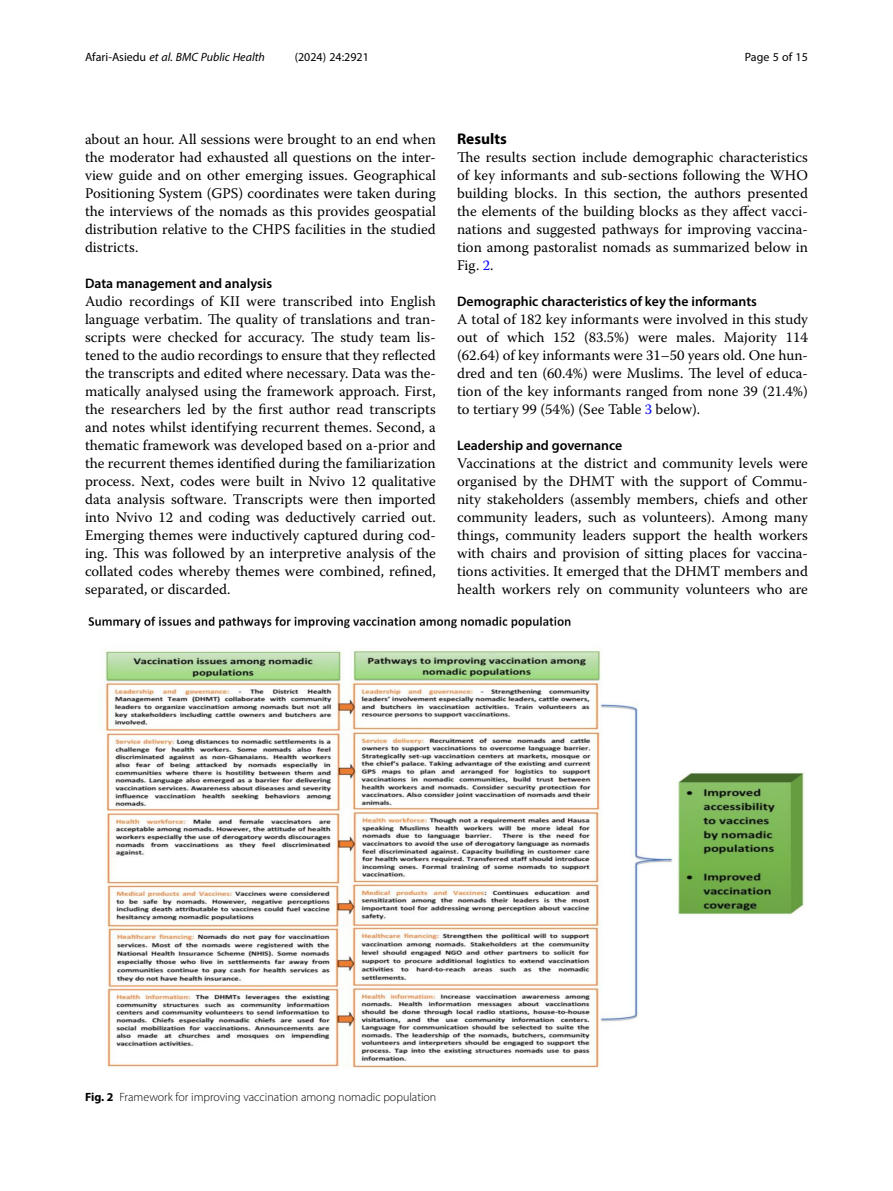
<style>
.page{position:relative;width:893px;height:1191px;background:#fff}
.page>*{position:absolute;margin:0;border:0;box-sizing:border-box;transform-origin:0 0}
.Head_1{font:700 15.45px "Myriad Pro";color:#000}
.Body_Text{font:14.7px/18px "Warnock Pro";color:#000;text-align:justify}
.Head_2{font:600 13.8px "Myriad Pro";color:#000}
.Figure_Caption{font:300 12px "Myriad Pro";color:#000}
.t1{font:italic 12px "Myriad Pro";color:#000}
.t2{font:12px "Myriad Pro";color:#000}
.s1{font-style:normal}
.s2{color:#00f}
.s3{font-weight:700}
</style>
<div class="page">
<img style="left:88px;top:616px;width:717px;height:452px">
<p class="t1" style="left:85px;top:50px;width:181px"><span class="s1">Afari-Asiedu</span> et al. BMC Public Health</p>
<p class="t2" style="left:295px;top:50px;width:76px">(2024) 24:2921</p>
<p class="t2" style="left:745px;top:50px;width:65px">Page 5 of 15</p>
<p class="Body_Text" style="left:85px;top:130px;width:352px">about an hour. All sessions were brought to an end when the moderator had exhausted all questions on the inter&shy;view guide and on other emerging issues. Geographical Positioning System (GPS) coordinates were taken during the interviews of the nomads as this provides geospatial distribution relative to the CHPS facilities in the studied districts.</p>
<p class="Head_2" style="left:85px;top:275px;width:189px">Data management and analysis</p>
<p class="Body_Text" style="left:85px;top:292px;width:352px">Audio recordings of KII were transcribed into English language verbatim. The quality of translations and tran&shy;scripts were checked for accuracy. The study team lis&shy;tened to the audio recordings to ensure that they reflected the transcripts and edited where necessary. Data was the&shy;matically analysed using the framework approach. First, the researchers led by the first author read transcripts and notes whilst identifying recurrent themes. Second, a thematic framework was developed based on a-prior and the recurrent themes identified during the familiarization process. Next, codes were built in Nvivo 12 qualitative data analysis software. Transcripts were then imported into Nvivo 12 and coding was deductively carried out.<br>Emerging themes were inductively captured during cod&shy;ing. This was followed by an interpretive analysis of the collated codes whereby themes were combined, refined, separated, or discarded.</p>
<p class="Head_1" style="left:457px;top:129px;width:51px">Results</p>
<p class="Body_Text" style="left:457px;top:148px;width:352px">The results section include demographic characteristics of key informants and sub-sections following the WHO building blocks. In this section, the authors presented the elements of the building blocks as they affect vacci&shy;nations and suggested pathways for improving vaccina&shy;tion among pastoralist nomads as summarized below in Fig. <span class="s2">2</span>.</p>
<p class="Head_2" style="left:457px;top:293px;width:301px">Demographic characteristics of key the informants</p>
<p class="Body_Text" style="left:457px;top:310px;width:352px">A total of 182 key informants were involved in this study out of which 152 (83.5%) were males. Majority 114 (62.64) of key informants were 31–50 years old. One hun&shy;dred and ten (60.4%) were Muslims. The level of educa&shy;tion of the key informants ranged from none 39 (21.4%) to tertiary 99 (54%) (See Table <span class="s2">3</span> below).</p>
<p class="Head_2" style="left:457px;top:437px;width:167px">Leadership and governance</p>
<p class="Body_Text" style="left:457px;top:454px;width:352px">Vaccinations at the district and community levels were organised by the DHMT with the support of Commu&shy;nity stakeholders (assembly members, chiefs and other community leaders, such as volunteers). Among many things, community leaders support the health workers with chairs and provision of sitting places for vaccina&shy;tions activities. It emerged that the DHMT members and health workers rely on community volunteers who are</p>
<p class="Figure_Caption" style="left:85px;top:1089px;width:353px"><span class="s3">Fig. 2</span> Framework for improving vaccination among nomadic population</p>
</div>
